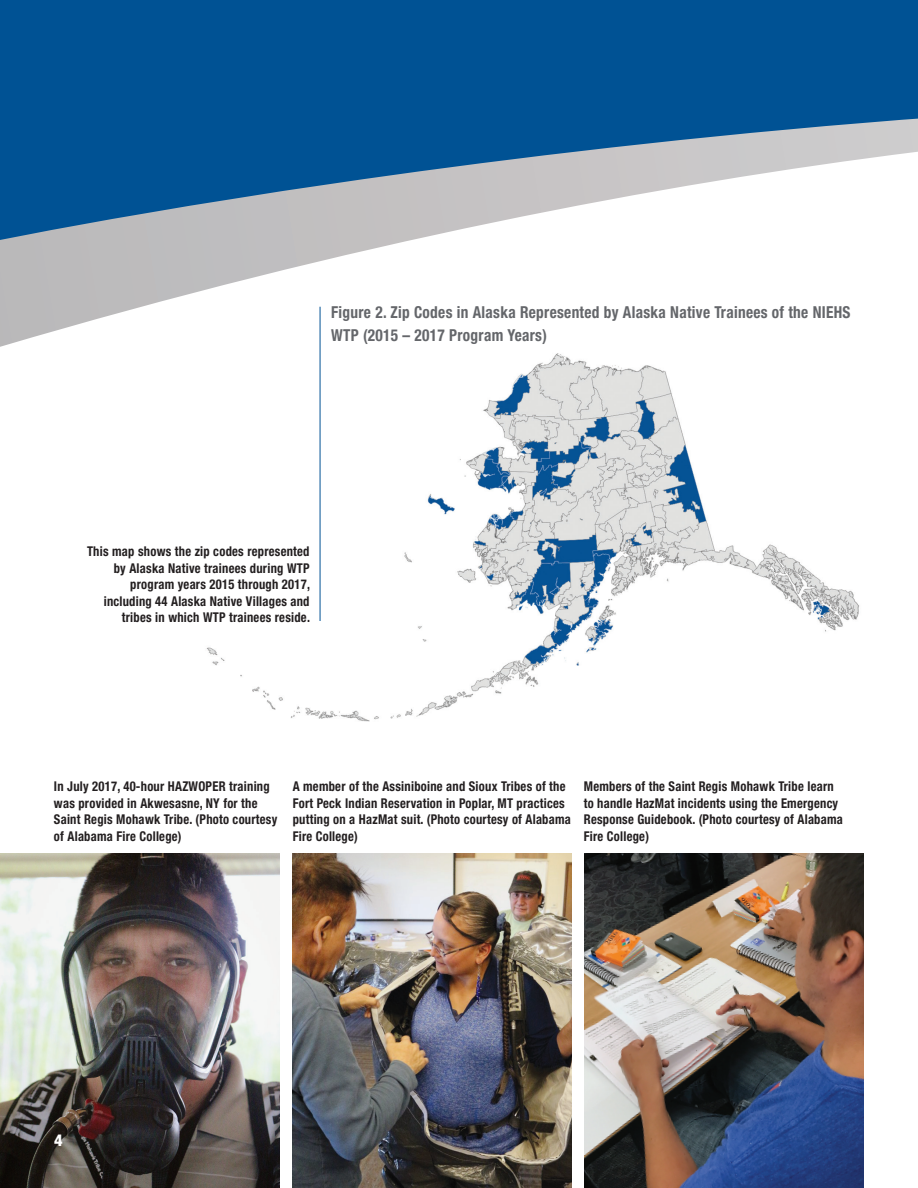
<style>
.page{position:relative;width:918px;height:1188px;background:#fff}
.page>*{position:absolute;margin:0;border:0;box-sizing:border-box;transform-origin:0 0}
.Figure_Title{font:700 condensed 16.5px/22.5px "Helvetica Neue LT Std";letter-spacing:.02em;color:#64666a;scale:.93 1}
.t1{font:800 condensed 16.5px "Helvetica Neue LT Std";color:#fff}
.t2{font:700 condensed 13.5px/16.5px "Helvetica Neue LT Std";letter-spacing:.02em;color:#231f20;scale:.93 1}
</style>
<div class="page">
<img style="left:206px;top:348px;width:653px;height:374px">
<svg style="left:0;top:243px;width:398px;height:104px"></svg>
<svg style="left:0;top:0;width:918px;height:243px;background:#417aa9"></svg>
<hr style="left:320px;top:307px;width:1px;height:314px;background:#005294">
<img style="left:585px;top:853px;width:279px;height:335px">
<img style="left:0;top:853px;width:279px;height:335px">
<img style="left:292px;top:853px;width:280px;height:335px">
<p class="Figure_Title" style="left:331px;top:301px;width:560px">Figure 2. Zip Codes in Alaska Represented by Alaska Native Trainees of the NIEHS<br>WTP (2015 – 2017 Program Years)</p>
<p class="t2" style="left:87px;top:543px;width:241px;text-align:right">This map shows the zip codes represented by Alaska Native trainees during WTP program years 2015 through 2017, including 44 Alaska Native Villages and tribes in which WTP trainees reside.</p>
<p class="t2" style="left:54px;top:778px;width:242px">In July 2017, 40-hour HAZWOPER training was provided in Akwesasne, NY for the Saint Regis Mohawk Tribe. (Photo courtesy of Alabama Fire College)</p>
<p class="t2" style="left:584px;top:778px;width:280px">Members of the Saint Regis Mohawk Tribe learn to handle HazMat incidents using the Emergency Response Guidebook. (Photo courtesy of Alabama Fire College)</p>
<p class="t2" style="left:293px;top:778px;width:301px">A member of the Assiniboine and Sioux Tribes of the Fort Peck Indian Reservation in Poplar, MT practices putting on a HazMat suit. (Photo courtesy of Alabama Fire College)</p>
<p class="t1" style="left:54px;top:1130px;width:10px">4</p>
</div>
